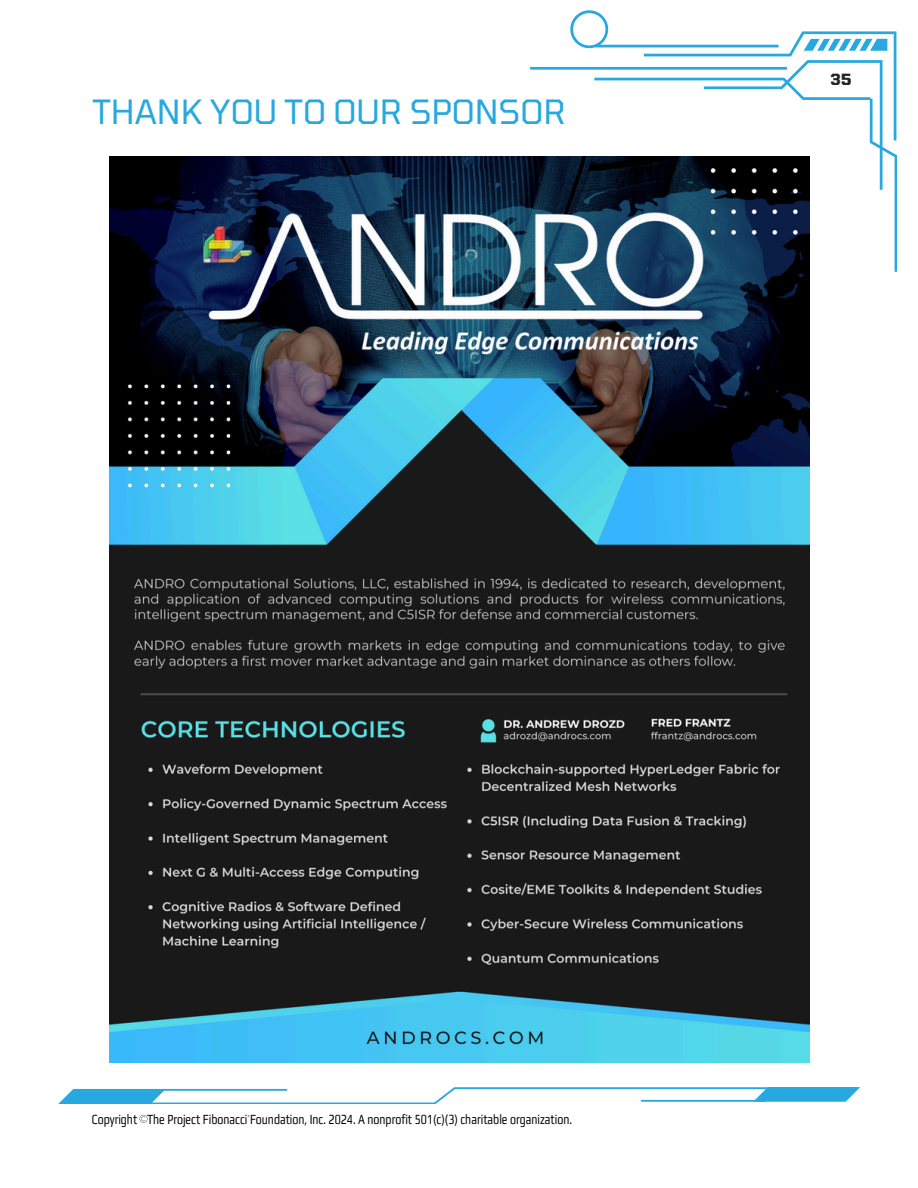
<style>
.page{position:relative;width:918px;height:1188px;background:#fff}
.page>*{position:absolute;margin:0;border:0;box-sizing:border-box;transform-origin:0 0}
.t1{font:33.15px "Tomorrow";color:#27a8df}
.t2{font:700 15.3px "Tomorrow";color:#252525}
.t3{font:condensed 14.1px "Gamestation";color:#000}
</style>
<div class="page">
<img style="left:109px;top:157px;width:700px;height:905px">
<svg style="left:530px;top:10px;width:367px;height:262px"></svg>
<svg style="left:140px;top:1115px;width:7px;height:8px"></svg>
<svg style="left:58px;top:1087px;width:802px;height:17px"></svg>
<p class="t1" style="left:93px;top:91px;width:475px">THANK YOU TO OUR SPONSOR</p>
<p class="t2" style="left:830px;top:70px;width:23px">35</p>
<h1 class="t3" style="left:92px;top:1111px;width:482px">Copyright The Project Fibonacci Foundation, Inc. 2024. A nonprofit 501(c)(3) charitable organization.</h1>
</div>
